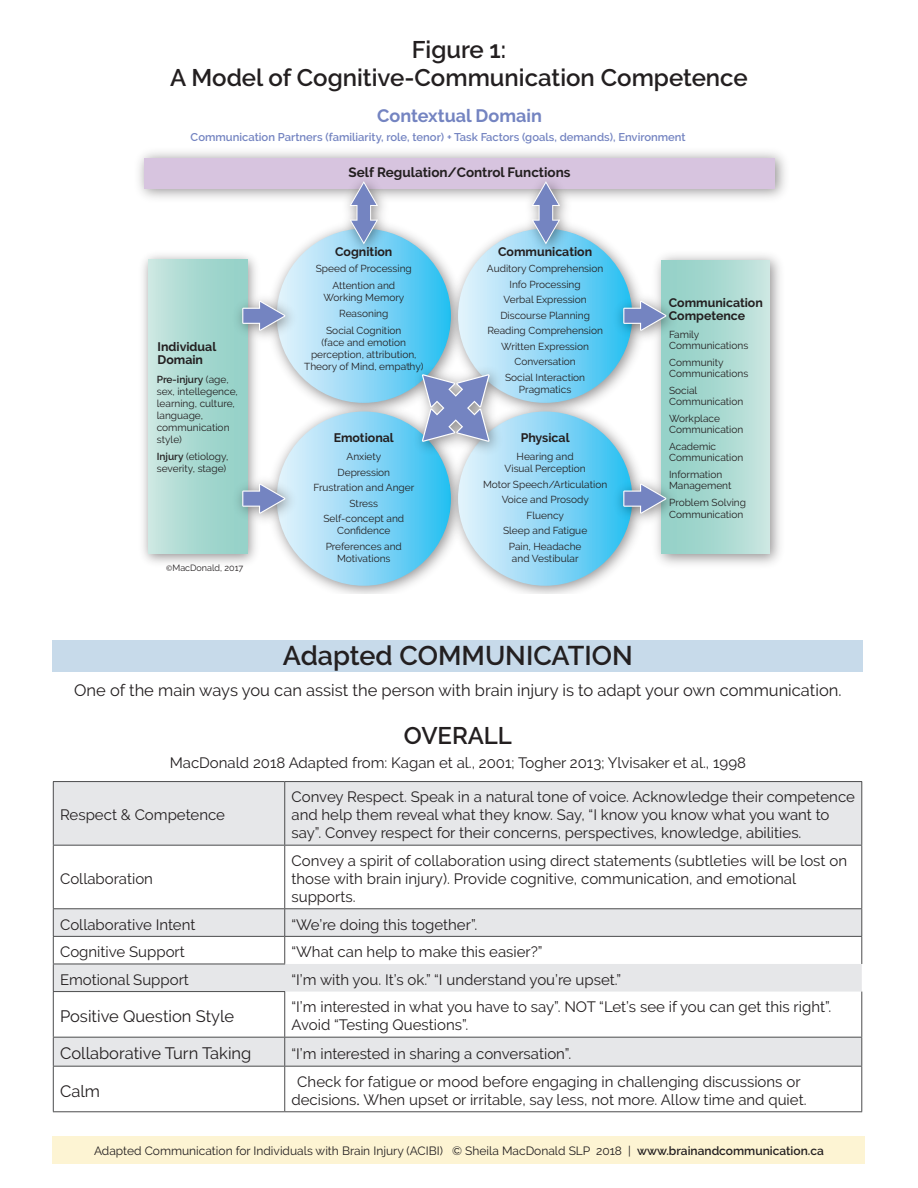
<style>
.page{position:relative;width:918px;height:1188px;background:#fff}
.page>*{position:absolute;margin:0;border:0;box-sizing:border-box;transform-origin:0 0}
.heading{font:600 27px "Raleway";color:#231f20}
.heading-2{font:600 24px/28.8px "Raleway";color:#231f20;text-align:center}
.t1{font:700 18px "Raleway";color:#7484c1}
.bullets{font:16.5px "Raleway";color:#231f20}
.bullets-2{font:15px/18px "Raleway";color:#231f20}
.heading-3{font:15px "Raleway";color:#231f20}
.t2{font:700 13.5px "Raleway";color:#231f20}
.t3{font:700 12.3px/13.5px "Raleway";color:#231f20}
.t4{font:12px "Raleway";color:#231f20}
.t5{font:600 11.25px "Raleway";color:#7484c1}
.t6{font:10.05px/15.5px "Raleway";color:#231f20}
.t7{font:9px "Raleway";color:#231f20}
.s1{font-weight:600}
.s2{font-family:"Minion Pro"}
</style>
<div class="page">
<div style="left:53px;top:1137px;width:812px;height:27px;background:#fdf4d3"></div>
<div style="left:53px;top:640px;width:810px;height:32px;background:#c7daea"></div>
<svg style="left:54px;top:782px;width:808px;height:284px;fill:#e6e7e9"></svg>
<hr style="left:53px;top:781px;width:232px;height:1px;background:#4b4c4d">
<hr style="left:53px;top:782px;width:1px;height:63px;background:#4b4c4d">
<hr style="left:285px;top:781px;width:577px;height:1px;background:#4b4c4d">
<hr style="left:284px;top:782px;width:1px;height:63px;background:#4b4c4d">
<hr style="left:861px;top:782px;width:1px;height:63px;background:#4b4c4d">
<hr style="left:53px;top:845px;width:232px;height:1px;background:#4b4c4d">
<hr style="left:53px;top:846px;width:1px;height:62px;background:#4b4c4d">
<hr style="left:285px;top:845px;width:577px;height:1px;background:#4b4c4d">
<hr style="left:284px;top:846px;width:1px;height:62px;background:#4b4c4d">
<hr style="left:861px;top:846px;width:1px;height:62px;background:#4b4c4d">
<hr style="left:53px;top:908px;width:232px;height:1px;background:#4b4c4d">
<hr style="left:285px;top:908px;width:577px;height:1px;background:#4b4c4d">
<hr style="left:53px;top:936px;width:232px;height:1px;background:#4b4c4d">
<hr style="left:285px;top:936px;width:577px;height:1px;background:#4b4c4d">
<svg style="left:284px;top:909px;width:1px;height:55px"></svg>
<svg style="left:861px;top:909px;width:1px;height:55px"></svg>
<hr style="left:53px;top:964px;width:232px;height:1px;background:#4b4c4d">
<svg style="left:53px;top:909px;width:1px;height:82px"></svg>
<hr style="left:53px;top:991px;width:232px;height:1px;background:#4b4c4d">
<hr style="left:53px;top:992px;width:1px;height:45px;background:#4b4c4d">
<hr style="left:284px;top:992px;width:1px;height:45px;background:#4b4c4d">
<hr style="left:861px;top:992px;width:1px;height:45px;background:#4b4c4d">
<hr style="left:53px;top:1037px;width:232px;height:1px;background:#4b4c4d">
<svg style="left:53px;top:1038px;width:1px;height:28px"></svg>
<hr style="left:285px;top:1037px;width:577px;height:1px;background:#4b4c4d">
<svg style="left:284px;top:1038px;width:1px;height:28px"></svg>
<svg style="left:861px;top:1038px;width:1px;height:28px"></svg>
<hr style="left:53px;top:1066px;width:232px;height:1px;background:#4b4c4d">
<hr style="left:53px;top:1067px;width:1px;height:44px;background:#4b4c4d">
<hr style="left:285px;top:1066px;width:577px;height:1px;background:#4b4c4d">
<hr style="left:284px;top:1067px;width:1px;height:44px;background:#4b4c4d">
<hr style="left:861px;top:1067px;width:1px;height:44px;background:#4b4c4d">
<hr style="left:53px;top:1111px;width:232px;height:1px;background:#4b4c4d">
<hr style="left:285px;top:1111px;width:577px;height:1px;background:#4b4c4d">
<div style="left:144px;top:158px;width:631px;height:31px;background:#d7c4df"></div>
<img style="left:143px;top:255px;width:113px;height:308px">
<div style="left:148px;top:260px;width:99px;height:294px;background:linear-gradient(to right,#c8e5df,#8ecec4)"></div>
<img style="left:276px;top:229px;width:167px;height:168px">
<div style="left:277px;top:229px;width:174px;height:174px;background:linear-gradient(to right,#ebf2fb,#2fbef1);border-radius:87px"></div>
<img style="left:443px;top:229px;width:193px;height:168px">
<div style="left:458px;top:229px;width:174px;height:174px;background:linear-gradient(to right,#ebf2fb,#2fbef1);border-radius:87px"></div>
<img style="left:276px;top:397px;width:167px;height:197px">
<div style="left:277px;top:412px;width:174px;height:174px;background:linear-gradient(to right,#ebf2fb,#30bef1);border-radius:87px"></div>
<img style="left:443px;top:397px;width:193px;height:197px">
<div style="left:458px;top:412px;width:174px;height:174px;background:linear-gradient(to right,#eaf2fc,#31bef1);border-radius:87px"></div>
<img style="left:657px;top:255px;width:123px;height:310px">
<div style="left:662px;top:260px;width:108px;height:294px;background:linear-gradient(to right,#8ecec4,#c6e5df)"></div>
<img style="left:609px;top:286px;width:76px;height:247px">
<svg style="left:623px;top:301px;width:43px;height:30px"></svg>
<svg style="left:623px;top:484px;width:43px;height:30px"></svg>
<img style="left:227px;top:286px;width:78px;height:64px">
<svg style="left:242px;top:301px;width:43px;height:30px"></svg>
<img style="left:227px;top:469px;width:78px;height:64px">
<svg style="left:242px;top:484px;width:43px;height:30px"></svg>
<img style="left:407px;top:359px;width:102px;height:102px">
<svg style="left:422px;top:374px;width:68px;height:68px;background:#9da7cb"></svg>
<img style="left:335px;top:189px;width:244px;height:75px">
<svg style="left:349px;top:181px;width:29px;height:63px;background:#a0afcf"></svg>
<svg style="left:532px;top:181px;width:28px;height:63px;background:#9fadce"></svg>
<p class="heading-2" style="left:170px;top:35px;width:579px">Figure 1:<br>A Model of Cognitive-Communication Competence</p>
<p class="t1" style="left:377px;top:106px;width:166px">Contextual Domain</p>
<p class="t5" style="left:191px;top:131px;width:497px">Communication Partners (familiarity, role, tenor) + Task Factors (goals, demands), Environment</p>
<p class="t2" style="left:348px;top:165px;width:224px">Self Regulation/Control Functions</p>
<p class="t3" style="left:158px;top:340px;width:60px">Individual<br>Domain</p>
<p class="t6" style="left:157px;top:373px;width:83px;line-height:12.1px"><span class="s1">Pre-injury</span> (age, sex, intellegence, learning, culture, language, communication style)</p>
<p class="t6" style="left:157px;top:450px;width:73px;line-height:12.1px"><span class="s1">Injury</span> (etiology, severity, stage)</p>
<p class="t7" style="left:166px;top:562px;width:79px"><span class="s2">©</span>MacDonald, 2017</p>
<p class="t3" style="left:335px;top:245px;width:59px">Cognition</p>
<p class="t3" style="left:498px;top:245px;width:96px">Communication</p>
<p class="t6" style="left:316px;top:260px;width:98px;line-height:16.6px;text-align:center">Speed of Processing<br>Attention and</p>
<p class="t6" style="left:324px;top:289px;width:82px;line-height:16.6px;text-align:center">Working Memory<br>Reasoning<br>Social Cognition</p>
<p class="t6" style="left:304px;top:337px;width:121px;line-height:12.1px;text-align:center">(face and emotion perception, attribution,<br>Theory of Mind, empathy)</p>
<p class="t6" style="left:487px;top:261px;width:118px;text-align:center">Auditory Comprehension<br>Info Processing<br>Verbal Expression<br>Discourse Planning<br>Reading Comprehension<br>Written Expression<br>Conversation<br>Social Interaction</p>
<p class="t6" style="left:519px;top:381px;width:54px">Pragmatics</p>
<p class="t3" style="left:334px;top:431px;width:62px">Emotional</p>
<p class="t3" style="left:521px;top:431px;width:50px">Physical</p>
<p class="t6" style="left:313px;top:449px;width:102px;text-align:center">Anxiety<br>Depression<br>Frustration and Anger<br>Stress<br>Self-concept and</p>
<p class="t6" style="left:326px;top:523px;width:78px;text-align:center">Confidence<br>Preferences and</p>
<p class="t6" style="left:337px;top:551px;width:55px">Motivations</p>
<p class="t6" style="left:505px;top:451px;width:83px;line-height:12.1px;text-align:center">Hearing and<br>Visual Perception</p>
<p class="t6" style="left:483px;top:477px;width:126px;text-align:center">Motor Speech/Articulation<br>Voice and Prosody<br>Fluency<br>Sleep and Fatigue<br>Pain, Headache</p>
<p class="t6" style="left:512px;top:551px;width:68px">and Vestibular</p>
<p class="t3" style="left:669px;top:296px;width:96px">Communication<br>Competence</p>
<p class="t6" style="left:669px;top:328px;width:81px;line-height:11.2px">Family<br>Communications</p>
<p class="t6" style="left:669px;top:357px;width:81px;line-height:11.2px">Community<br>Communications</p>
<p class="t6" style="left:669px;top:385px;width:76px;line-height:11.2px">Social<br>Communication</p>
<p class="t6" style="left:669px;top:413px;width:76px;line-height:11.2px">Workplace<br>Communication</p>
<p class="t6" style="left:669px;top:441px;width:76px;line-height:11.2px">Academic<br>Communication</p>
<p class="t6" style="left:669px;top:469px;width:64px;line-height:11.2px">Information<br>Management</p>
<p class="t6" style="left:669px;top:497px;width:78px;line-height:11.2px">Problem Solving<br>Communication</p>
<p class="heading" style="left:283px;top:640px;width:351px">Adapted COMMUNICATION</p>
<p class="bullets" style="left:74px;top:681px;width:769px">One of the main ways you can assist the person with brain injury is to adapt your own communication.</p>
<p class="heading-2" style="left:404px;top:722px;width:109px">OVERALL</p>
<p class="heading-3" style="left:170px;top:754px;width:578px">MacDonald 2018 Adapted from: Kagan et al., 2001; Togher 2013; Ylvisaker et al., 1998</p>
<p class="bullets-2" style="left:60px;top:806px;width:166px">Respect &amp; Competence</p>
<p class="bullets-2" style="left:291px;top:788px;width:565px">Convey Respect. Speak in a natural tone of voice. Acknowledge their competence and help them reveal what they know. Say, “I know you know what you want to say”. Convey respect for their concerns, perspectives, knowledge, abilities.</p>
<p class="bullets-2" style="left:60px;top:870px;width:94px">Collaboration</p>
<p class="bullets-2" style="left:291px;top:852px;width:557px">Convey a spirit of collaboration using direct statements (subtleties will be lost on those with brain injury). Provide cognitive, communication, and emotional supports.</p>
<p class="bullets-2" style="left:60px;top:915px;width:137px">Collaborative Intent</p>
<p class="bullets-2" style="left:291px;top:915px;width:187px">“We’re doing this together”.</p>
<p class="bullets-2" style="left:60px;top:943px;width:126px">Cognitive Support</p>
<p class="bullets-2" style="left:291px;top:943px;width:253px">“What can help to make this easier?”</p>
<p class="bullets-2" style="left:60px;top:970px;width:130px">Emotional Support</p>
<p class="bullets-2" style="left:291px;top:970px;width:331px">“I’m with you. It’s ok.” “I understand you’re upset.”</p>
<p class="bullets" style="left:60px;top:1007px;width:176px">Positive Question Style</p>
<p class="bullets-2" style="left:291px;top:998px;width:541px">“I’m interested in what you have to say”. NOT “Let’s see if you can get this right”.<br>Avoid “Testing Questions”.</p>
<p class="bullets" style="left:60px;top:1044px;width:193px">Collaborative Turn Taking</p>
<p class="bullets-2" style="left:291px;top:1044px;width:281px">“I’m interested in sharing a conversation”.</p>
<p class="bullets" style="left:60px;top:1081px;width:41px">Calm</p>
<p class="bullets-2" style="left:291px;top:1073px;width:517px;text-align:center">Check for fatigue or mood before engaging in challenging discussions or decisions<span class="s2">.</span> When upset or irritable, say less, not more. Allow time and quiet.</p>
<p class="t4" style="left:94px;top:1144px;width:731px">Adapted Communication for Individuals with Brain Injury (ACIBI) © Sheila MacDonald SLP 2018 | <span class="s1">www.brainandcommunication.ca</span></p>
</div>
